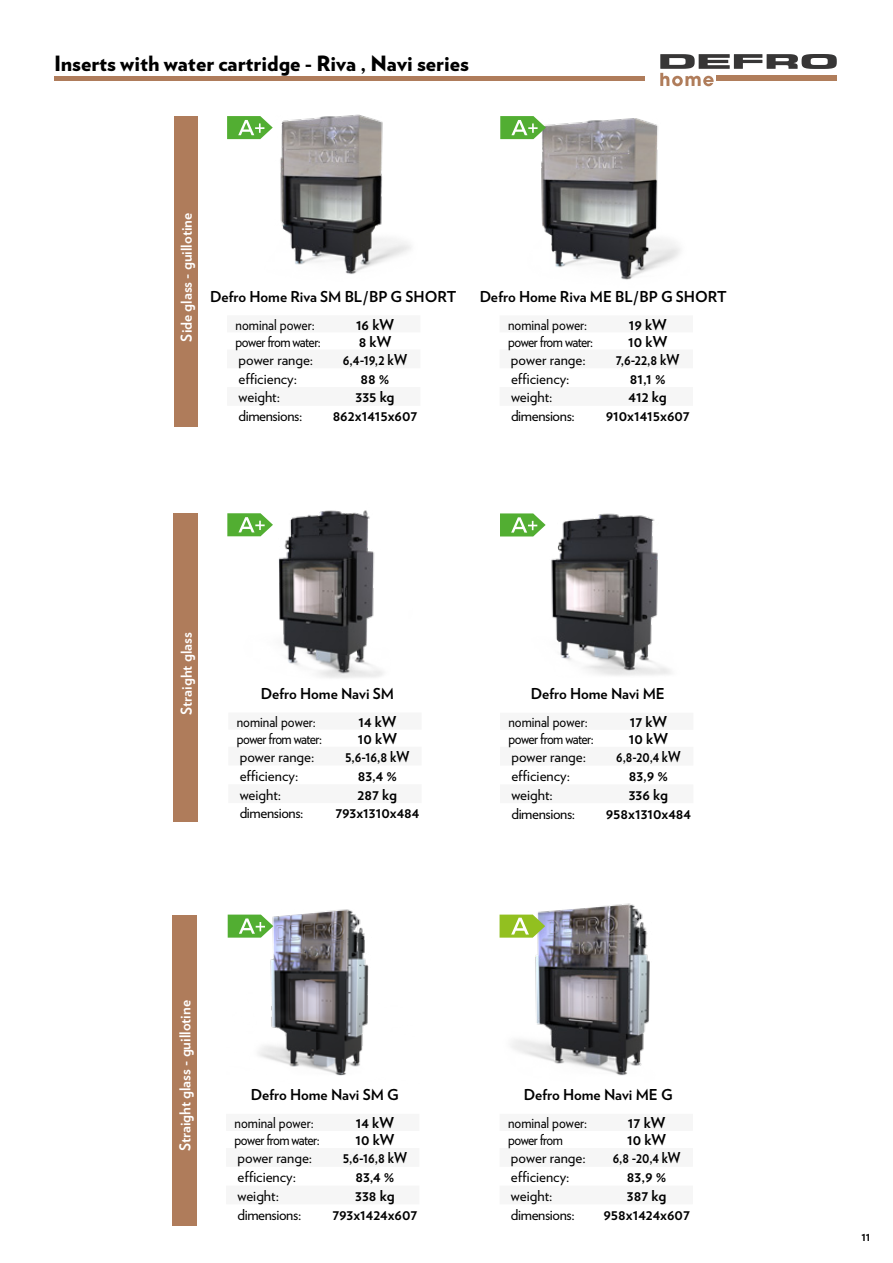
<style>
.page{position:relative;width:893px;height:1263px;background:#fff}
.page>*{position:absolute;margin:0;border:0;box-sizing:border-box;transform-origin:0 0}
.t1{font:900 21px "Verlag";color:#000}
.t2{font:700 15px "Verlag";color:#000}
.t3{font:15px "Verlag";color:#000}
.t4{font:15px "Verlag";letter-spacing:-.04em;color:#000;scale:.9 1}
.t5{font:15px "Verlag";color:#000;scale:.9 1}
.t6{font:15px "Verlag";letter-spacing:-.025em;color:#000}
.t7{font:700 15px "Verlag";color:#fff}
.t8{font:700 15px "Verlag";color:#000;scale:.89 1}
.t9{font:700 15px "Verlag";color:#000;scale:.9 1}
.t10{font:700 15px "Verlag";color:#000;scale:.86 1}
.t11{font:700 15px "Verlag";color:#000;scale:.87 1}
.t12{font:700 12px "Verlag";color:#000}
</style>
<div class="page">
<svg style="left:660px;top:54px;width:177px;height:32px"></svg>
<hr style="left:54px;top:76px;width:590px;height:4px;background:#af7c5b">
<img style="left:233px;top:114px;width:178px;height:160px">
<svg style="left:227px;top:116px;width:46px;height:23px"></svg>
<img style="left:506px;top:513px;width:165px;height:163px">
<img style="left:500px;top:118px;width:180px;height:162px">
<img style="left:228px;top:510px;width:155px;height:168px">
<img style="left:227px;top:909px;width:142px;height:167px">
<img style="left:511px;top:903px;width:139px;height:173px">
<svg style="left:500px;top:513px;width:46px;height:23px"></svg>
<svg style="left:500px;top:914px;width:45px;height:24px"></svg>
<svg style="left:227px;top:513px;width:46px;height:23px"></svg>
<svg style="left:500px;top:116px;width:46px;height:23px"></svg>
<svg style="left:228px;top:914px;width:45px;height:24px"></svg>
<div style="left:174px;top:116px;width:24px;height:311px;background:#af7c5b"></div>
<div style="left:174px;top:513px;width:24px;height:309px;background:#af7c5b"></div>
<div style="left:173px;top:914px;width:24px;height:311px;background:#af7c5b"></div>
<h1 class="t1" style="left:54px;top:46px;width:416px">Inserts with water cartridge - Riva , Navi series</h1>
<p class="t7" style="left:174px;top:341px;width:130px;rotate:-90deg">Side glass - guillotine</p>
<p class="t2" style="left:210px;top:285px;width:248px">Defro Home Riva SM BL/BP G SHORT</p>
<p class="t5" style="left:236px;top:313px;width:89px">nominal power:</p>
<p class="t2" style="left:356px;top:313px;width:40px">16 kW</p>
<p class="t4" style="left:236px;top:330px;width:96px">power from water:</p>
<p class="t2" style="left:359px;top:330px;width:34px">8 kW</p>
<p class="t3" style="left:238px;top:348px;width:76px">power range:</p>
<p class="t9" style="left:343px;top:348px;width:73px">6,4-19,2 kW</p>
<p class="t3" style="left:238px;top:367px;width:60px">efficiency:</p>
<p class="t2" style="left:361px;top:366px;width:30px">88 %</p>
<p class="t3" style="left:238px;top:386px;width:43px">weight:</p>
<p class="t2" style="left:355px;top:385px;width:41px">335 kg</p>
<p class="t6" style="left:238px;top:405px;width:65px">dimensions:</p>
<p class="t2" style="left:333px;top:404px;width:86px">862x1415x607</p>
<p class="t2" style="left:480px;top:284px;width:249px">Defro Home Riva ME BL/BP G SHORT</p>
<p class="t5" style="left:508px;top:313px;width:89px">nominal power:</p>
<p class="t2" style="left:629px;top:313px;width:40px">19 kW</p>
<p class="t4" style="left:508px;top:330px;width:96px">power from water:</p>
<p class="t2" style="left:628px;top:330px;width:40px">10 kW</p>
<p class="t3" style="left:511px;top:348px;width:76px">power range:</p>
<p class="t8" style="left:616px;top:348px;width:73px">7,6-22,8 kW</p>
<p class="t3" style="left:511px;top:367px;width:60px">efficiency:</p>
<p class="t2" style="left:630px;top:366px;width:37px">81,1 %</p>
<p class="t3" style="left:511px;top:386px;width:43px">weight:</p>
<p class="t2" style="left:629px;top:385px;width:40px">412 kg</p>
<p class="t6" style="left:511px;top:405px;width:65px">dimensions:</p>
<p class="t2" style="left:606px;top:404px;width:86px">910x1415x607</p>
<p class="t7" style="left:174px;top:715px;width:84px;rotate:-90deg">Straight glass</p>
<p class="t2" style="left:261px;top:682px;width:135px">Defro Home Navi SM</p>
<p class="t5" style="left:237px;top:710px;width:89px">nominal power:</p>
<p class="t2" style="left:358px;top:710px;width:40px">14 kW</p>
<p class="t4" style="left:237px;top:727px;width:96px">power from water:</p>
<p class="t2" style="left:358px;top:727px;width:40px">10 kW</p>
<p class="t3" style="left:240px;top:745px;width:76px">power range:</p>
<p class="t8" style="left:345px;top:745px;width:74px">5,6-16,8 kW</p>
<p class="t3" style="left:240px;top:764px;width:60px">efficiency:</p>
<p class="t2" style="left:358px;top:764px;width:41px">83,4 %</p>
<p class="t3" style="left:240px;top:783px;width:43px">weight:</p>
<p class="t2" style="left:358px;top:782px;width:41px">287 kg</p>
<p class="t6" style="left:240px;top:802px;width:65px">dimensions:</p>
<p class="t2" style="left:335px;top:801px;width:85px">793x1310x484</p>
<p class="t7" style="left:173px;top:1151px;width:153px;rotate:-90deg">Straight glass - guillotine</p>
<p class="t2" style="left:251px;top:1082px;width:150px">Defro Home Navi SM G</p>
<p class="t5" style="left:235px;top:1112px;width:89px">nominal power:</p>
<p class="t2" style="left:356px;top:1111px;width:40px">14 kW</p>
<p class="t4" style="left:235px;top:1129px;width:96px">power from water:</p>
<p class="t2" style="left:355px;top:1128px;width:40px">10 kW</p>
<p class="t3" style="left:237px;top:1147px;width:76px">power range:</p>
<p class="t8" style="left:343px;top:1146px;width:74px">5,6-16,8 kW</p>
<p class="t3" style="left:237px;top:1165px;width:60px">efficiency:</p>
<p class="t2" style="left:355px;top:1165px;width:41px">83,4 %</p>
<p class="t3" style="left:237px;top:1184px;width:43px">weight:</p>
<p class="t2" style="left:355px;top:1184px;width:41px">338 kg</p>
<p class="t6" style="left:237px;top:1203px;width:65px">dimensions:</p>
<p class="t2" style="left:332px;top:1202px;width:86px">793x1424x607</p>
<p class="t2" style="left:531px;top:682px;width:136px">Defro Home Navi ME</p>
<p class="t5" style="left:508px;top:711px;width:89px">nominal power:</p>
<p class="t2" style="left:630px;top:710px;width:39px">17 kW</p>
<p class="t4" style="left:508px;top:728px;width:96px">power from water:</p>
<p class="t2" style="left:629px;top:727px;width:40px">10 kW</p>
<p class="t3" style="left:511px;top:746px;width:76px">power range:</p>
<p class="t10" style="left:616px;top:745px;width:76px">6,8-20,4 kW</p>
<p class="t3" style="left:511px;top:764px;width:60px">efficiency:</p>
<p class="t2" style="left:629px;top:764px;width:41px">83,9 %</p>
<p class="t3" style="left:511px;top:783px;width:43px">weight:</p>
<p class="t2" style="left:629px;top:782px;width:41px">336 kg</p>
<p class="t6" style="left:511px;top:802px;width:65px">dimensions:</p>
<p class="t2" style="left:606px;top:801px;width:87px">958x1310x484</p>
<p class="t2" style="left:524px;top:1083px;width:150px">Defro Home Navi ME G</p>
<p class="t5" style="left:508px;top:1112px;width:89px">nominal power:</p>
<p class="t2" style="left:628px;top:1111px;width:39px">17 kW</p>
<p class="t4" style="left:508px;top:1129px;width:63px">power from</p>
<p class="t2" style="left:627px;top:1128px;width:40px">10 kW</p>
<p class="t3" style="left:511px;top:1147px;width:76px">power range:</p>
<p class="t11" style="left:613px;top:1146px;width:79px">6,8 -20,4 kW</p>
<p class="t3" style="left:511px;top:1165px;width:60px">efficiency:</p>
<p class="t2" style="left:627px;top:1165px;width:41px">83,9 %</p>
<p class="t3" style="left:511px;top:1184px;width:43px">weight:</p>
<p class="t2" style="left:627px;top:1184px;width:41px">387 kg</p>
<p class="t6" style="left:511px;top:1203px;width:65px">dimensions:</p>
<p class="t2" style="left:603px;top:1202px;width:88px">958x1424x607</p>
<p class="t12" style="left:861px;top:1227px;width:11px">11</p>
</div>
